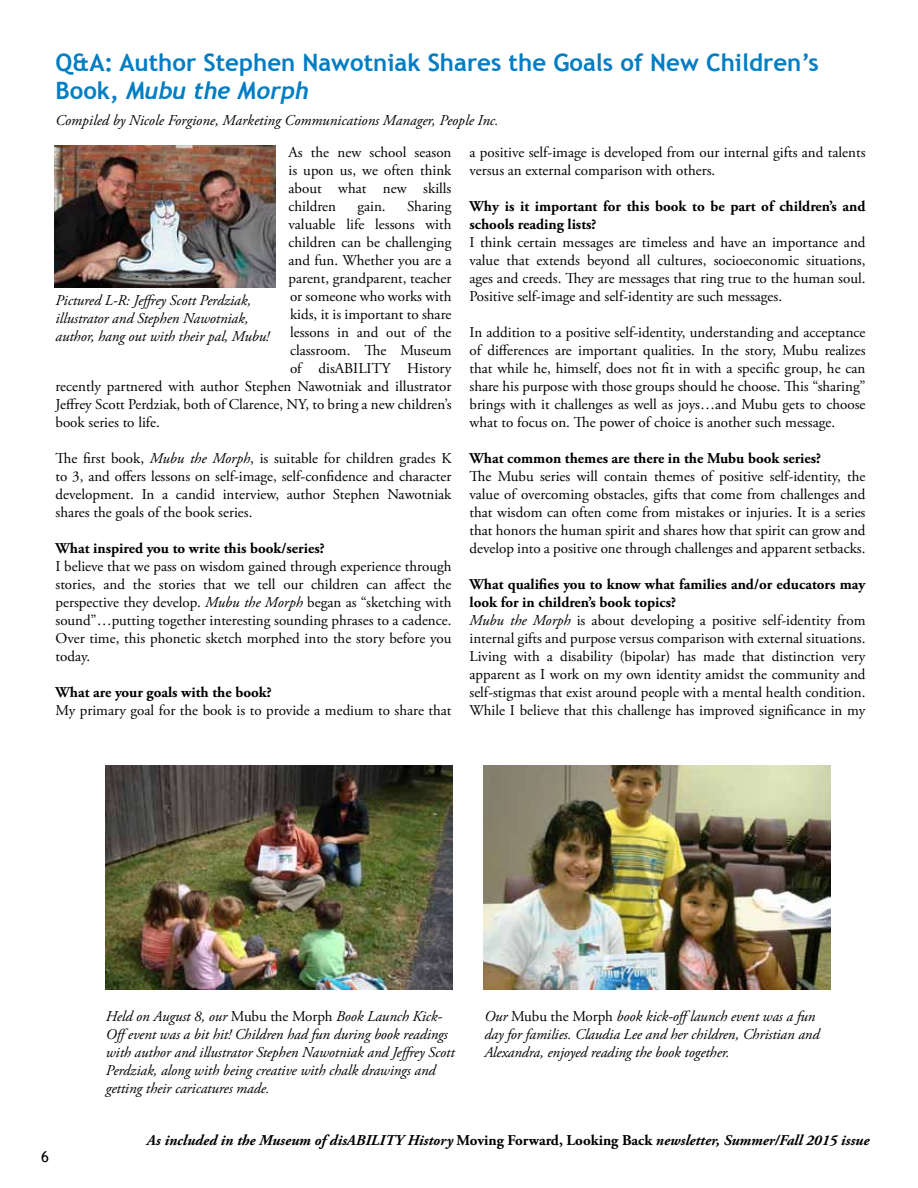
<style>
.page{position:relative;width:918px;height:1188px;background:#fff}
.page>*{position:absolute;margin:0;border:0;box-sizing:border-box;transform-origin:0 0}
.t1{font:700 24px "Trebuchet MS";color:#007dc3}
.t2{font:italic 700 24px "Trebuchet";color:#007dc3}
.t3{font:15px/18px "Adobe Garamond Pro";color:#000;text-align:justify}
.t4{font:italic 15px/18px "Adobe Garamond Pro";letter-spacing:-.005em;color:#000}
.t5{font:700 15px/18px "Adobe Garamond Pro";color:#000}
.t6{font:italic 700 15px "Adobe Garamond Pro";color:#000}
.t7{font:15px "Trebuchet MS";color:#000}
.s1{font-family:"Trebuchet MS";font-style:normal}
.s2{font-style:italic}
.s3{font-weight:700}
.s4{font-style:normal}
</style>
<div class="page">
<img style="left:54px;top:146px;width:221px;height:141px">
<img style="left:106px;top:766px;width:346px;height:224px">
<img style="left:484px;top:766px;width:346px;height:224px">
<h1 class="t1" style="left:55px;top:47px;width:765px">Q&amp;A: Author Stephen Nawotniak Shares the Goals of New Children’s</h1>
<h1 class="t2" style="left:55px;top:76px;width:255px"><span class="s1">Book,</span> Mubu the Morph</h1>
<p class="t4" style="left:55px;top:111px;width:445px">Compiled by Nicole Forgione, Marketing Communications Manager, People Inc.</p>
<p class="t3" style="left:289px;top:144px;width:164px">As the new school season is upon us, we often think about what new skills children</p>
<p class="t3" style="left:358px;top:198px;width:30px">gain.</p>
<p class="t3" style="left:407px;top:198px;width:46px">Sharing</p>
<p class="t3" style="left:289px;top:216px;width:164px">valuable life lessons with</p>
<p class="t3" style="left:289px;top:234px;width:164px">children can be challenging</p>
<p class="t3" style="left:289px;top:252px;width:164px">and fun. Whether you are a</p>
<p class="t3" style="left:289px;top:270px;width:164px">parent, grandparent, teacher</p>
<p class="t3" style="left:290px;top:288px;width:163px">or someone who works with</p>
<p class="t3" style="left:290px;top:306px;width:163px">kids, it is important to share</p>
<p class="t3" style="left:290px;top:324px;width:163px">lessons in and out of the</p>
<p class="t3" style="left:290px;top:342px;width:163px">classroom. The Museum</p>
<p class="t3" style="left:290px;top:360px;width:163px">of disABILITY History</p>
<p class="t3" style="left:56px;top:378px;width:397px">recently partnered with author Stephen Nawotniak and illustrator</p>
<p class="t3" style="left:56px;top:396px;width:398px">Jeffrey Scott Perdziak, both of Clarence, NY, to bring a new children’s</p>
<p class="t3" style="left:56px;top:414px;width:106px">book series to life.</p>
<p class="t3" style="left:56px;top:450px;width:398px">The first book, <span class="s2">Mubu the Morph</span>, is suitable for children grades K to 3, and offers lessons on self-image, self-confidence and character development. In a candid interview, author Stephen Nawotniak shares the goals of the book series.</p>
<p class="t5" style="left:56px;top:539px;width:271px">What inspired you to write this book/series?</p>
<p class="t3" style="left:56px;top:558px;width:398px">I believe that we pass on wisdom gained through experience through stories, and the stories that we tell our children can affect the perspective they develop. <span class="s2">Mubu the Morph</span> began as “sketching with sound”…putting together interesting sounding phrases to a cadence.<br>Over time, this phonetic sketch morphed into the story before you today.</p>
<p class="t5" style="left:56px;top:683px;width:218px">What are your goals with the book?</p>
<p class="t3" style="left:56px;top:702px;width:398px">My primary goal for the book is to provide a medium to share that</p>
<p class="t4" style="left:56px;top:292px;width:215px">Pictured L-R: Jeffrey Scott Perdziak, illustrator and Stephen Nawotniak, author, hang out with their pal, Mubu!</p>
<p class="t3" style="left:470px;top:144px;width:398px">a positive self-image is developed from our internal gifts and talents versus an external comparison with others.</p>
<p class="t5" style="left:470px;top:197px;width:397px">Why is it important for this book to be part of children’s and schools reading lists?</p>
<p class="t3" style="left:470px;top:234px;width:398px">I think certain messages are timeless and have an importance and value that extends beyond all cultures, socioeconomic situations, ages and creeds. They are messages that ring true to the human soul.<br>Positive self-image and self-identity are such messages.</p>
<p class="t3" style="left:470px;top:324px;width:398px">In addition to a positive self-identity, understanding and acceptance of differences are important qualities. In the story, Mubu realizes that while he, himself, does not fit in with a specific group, he can share his purpose with those groups should he choose. This “sharing” brings with it challenges as well as joys…and Mubu gets to choose what to focus on. The power of choice is another such message.</p>
<p class="t5" style="left:470px;top:449px;width:353px">What common themes are there in the Mubu book series?</p>
<p class="t3" style="left:470px;top:468px;width:398px">The Mubu series will contain themes of positive self-identity, the value of overcoming obstacles, gifts that come from challenges and that wisdom can often come from mistakes or injuries. It is a series that honors the human spirit and shares how that spirit can grow and develop into a positive one through challenges and apparent setbacks.</p>
<p class="t3" style="left:470px;top:576px;width:398px;text-align:left"><span class="s3">What qualifies you to know what families and/or educators may look for in children’s book topics?<br></span><span class="s2">Mubu the Morph</span> is about developing a positive self-identity from internal gifts and purpose versus comparison with external situations.<br>Living with a disability (bipolar) has made that distinction very apparent as I work on my own identity amidst the community and self-stigmas that exist around people with a mental health condition.<br>While I believe that this challenge has improved significance in my</p>
<p class="t4" style="left:106px;top:1007px;width:350px">Held on August 8, our <span class="s4">Mubu the Morph</span> Book Launch Kick-Offevent was a bit hit! Children had fun during book readings with author and illustrator Stephen Nawotniak and Jeffrey Scott Perdziak, along with being creative with chalk drawings and getting their caricatures made.</p>
<p class="t4" style="left:484px;top:1007px;width:337px">Our <span class="s4">Mubu the Morph</span> book kick-offlaunch event was a fun day for families. Claudia Lee and her children, Christian and<br>Alexandra, enjoyed reading the book together.</p>
<p class="t7" style="left:41px;top:1148px;width:9px">6</p>
<p class="t6" style="left:147px;top:1131px;width:724px">As included in the Museum of disABILITY History <span class="s4">Moving Forward, Looking Back</span> newsletter, Summer/Fall 2015 issue</p>
</div>
